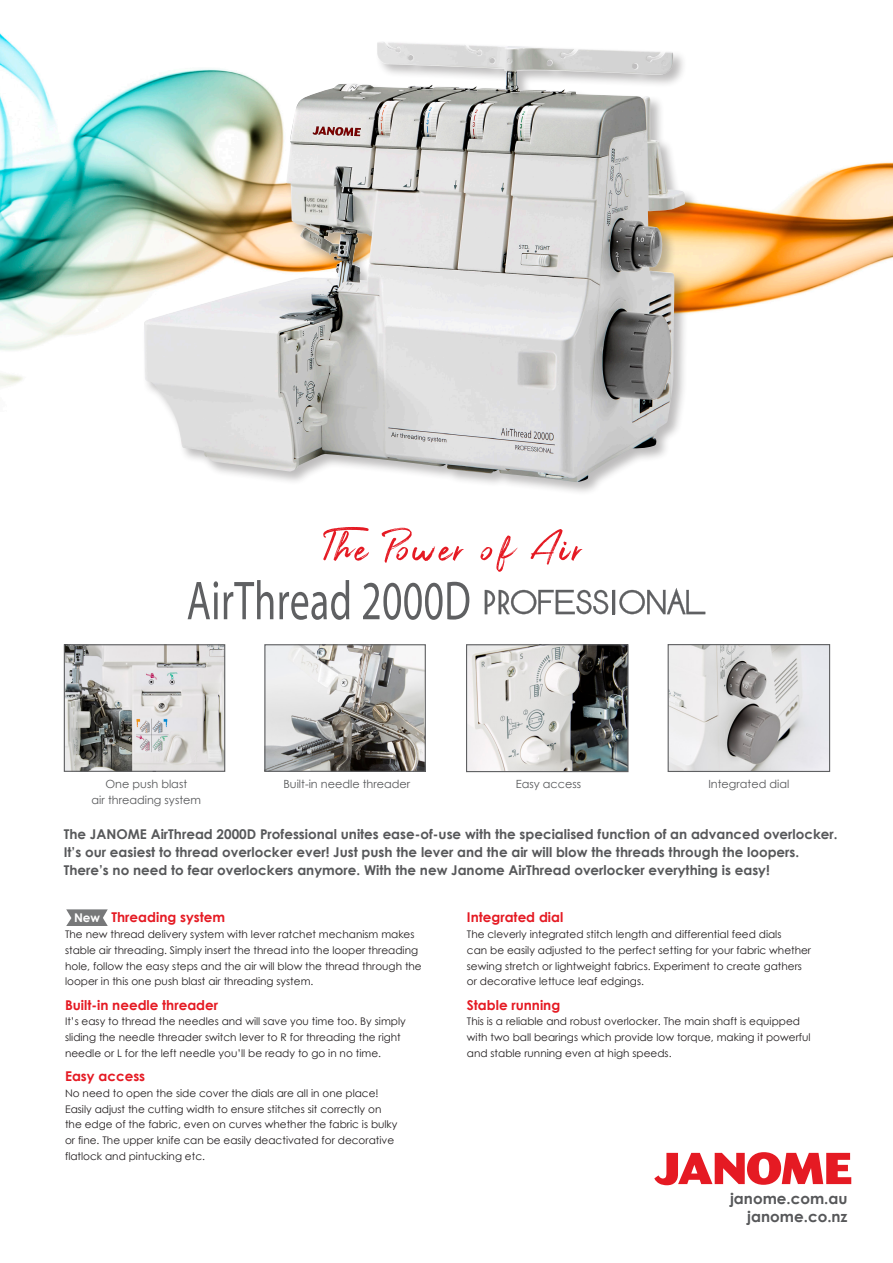
<style>
.page{position:relative;width:893px;height:1263px;background:#fff}
.page>*{position:absolute;margin:0;border:0;box-sizing:border-box;transform-origin:0 0}
.t1{font:60px "Perfetto";letter-spacing:.035em;color:#e51a23}
.t2{font:700 15.15px/18.1px "Century Gothic";color:#57585a;text-align:right}
.t3{font:700 13.5px/18px "Century Gothic";color:#57585a}
.t4{font:700 13.5px "Century Gothic";color:#e51a23}
.t5{font:700 12px "Century Gothic";color:#fff}
.t6{font:11.25px/15.8px "Century Gothic";color:#57585a;text-align:center}
.t7{font:10.5px/15.8px "Century Gothic";color:#231f20}
</style>
<div class="page">
<img style="left:699px;top:162px;width:194px;height:150px">
<img style="left:0;top:33px;width:142px;height:354px">
<img style="left:66px;top:646px;width:157px;height:124px">
<div style="left:64px;top:644px;width:161px;height:128px;border:1px solid #5f6062"></div>
<img style="left:266px;top:646px;width:158px;height:124px">
<div style="left:264px;top:644px;width:162px;height:128px;border:1px solid #5f6062"></div>
<img style="left:670px;top:646px;width:158px;height:124px">
<div style="left:668px;top:644px;width:162px;height:128px;border:1px solid #5f6062"></div>
<img style="left:468px;top:646px;width:158px;height:124px">
<div style="left:466px;top:644px;width:162px;height:128px;border:1px solid #5f6062"></div>
<div style="left:142px;top:40px;width:557px;height:456px;background:#231f20;opacity:.3"></div>
<img style="left:143px;top:42px;width:364px;height:430px">
<svg style="left:654px;top:1152px;width:197px;height:33px"></svg>
<svg style="left:485px;top:590px;width:123px;height:24px"></svg>
<hr style="left:613px;top:590px;width:2px;height:24px;background:#5f6062">
<svg style="left:619px;top:588px;width:86px;height:26px"></svg>
<svg style="left:188px;top:581px;width:30px;height:38px"></svg>
<svg style="left:214px;top:592px;width:4px;height:27px"></svg>
<svg style="left:224px;top:580px;width:49px;height:39px"></svg>
<svg style="left:279px;top:580px;width:70px;height:40px"></svg>
<svg style="left:363px;top:582px;width:106px;height:38px"></svg>
<svg style="left:66px;top:909px;width:42px;height:17px"></svg>
<p class="t1" style="left:323px;top:516px;width:262px">The Power of Air</p>
<p class="t6" style="left:92px;top:776px;width:111px">One push blast<br>air threading system</p>
<p class="t6" style="left:283px;top:776px;width:128px">Built-in needle threader</p>
<p class="t6" style="left:516px;top:776px;width:67px">Easy access</p>
<p class="t6" style="left:708px;top:776px;width:83px">Integrated dial</p>
<p class="t3" style="left:64px;top:825px;width:775px">The JANOME AirThread 2000D Professional unites ease-of-use with the specialised function of an advanced overlocker.<br>It’s our easiest to thread overlocker ever! Just push the lever and the air will blow the threads through the loopers.<br>There’s no need to fear overlockers anymore. With the new Janome AirThread overlocker everything is easy!</p>
<p class="t5" style="left:74px;top:910px;width:28px">New</p>
<p class="t4" style="left:112px;top:909px;width:115px">Threading system</p>
<p class="t7" style="left:65px;top:926px;width:358px">The new thread delivery system with lever ratchet mechanism makes stable air threading. Simply insert the thread into the looper threading hole, follow the easy steps and the air will blow the thread through the looper in this one push blast air threading system.</p>
<p class="t4" style="left:65px;top:996px;width:155px">Built-in needle threader</p>
<p class="t7" style="left:65px;top:1013px;width:342px">It’s easy to thread the needles and will save you time too. By simply sliding the needle threader switch lever to R for threading the right needle or L for the left needle you’ll be ready to go in no time.</p>
<p class="t4" style="left:65px;top:1068px;width:82px">Easy access</p>
<p class="t7" style="left:65px;top:1085px;width:334px">No need to open the side cover the dials are all in one place!<br>Easily adjust the cutting width to ensure stitches sit correctly on the edge of the fabric, even on curves whether the fabric is bulky or fine. The upper knife can be easily deactivated for decorative flatlock and pintucking etc.</p>
<p class="t4" style="left:467px;top:909px;width:98px">Integrated dial</p>
<p class="t7" style="left:467px;top:926px;width:346px">The cleverly integrated stitch length and differential feed dials<br>can be easily adjusted to the perfect setting for your fabric whether sewing stretch or lightweight fabrics. Experiment to create gathers or decorative lettuce leaf edgings.</p>
<p class="t4" style="left:467px;top:996px;width:95px">Stable running</p>
<p class="t7" style="left:467px;top:1013px;width:345px">This is a reliable and robust overlocker. The main shaft is equipped with two ball bearings which provide low torque, making it powerful and stable running even at high speeds.</p>
<p class="t2" style="left:730px;top:1188px;width:119px">janome.com.au janome.co.nz</p>
</div>
